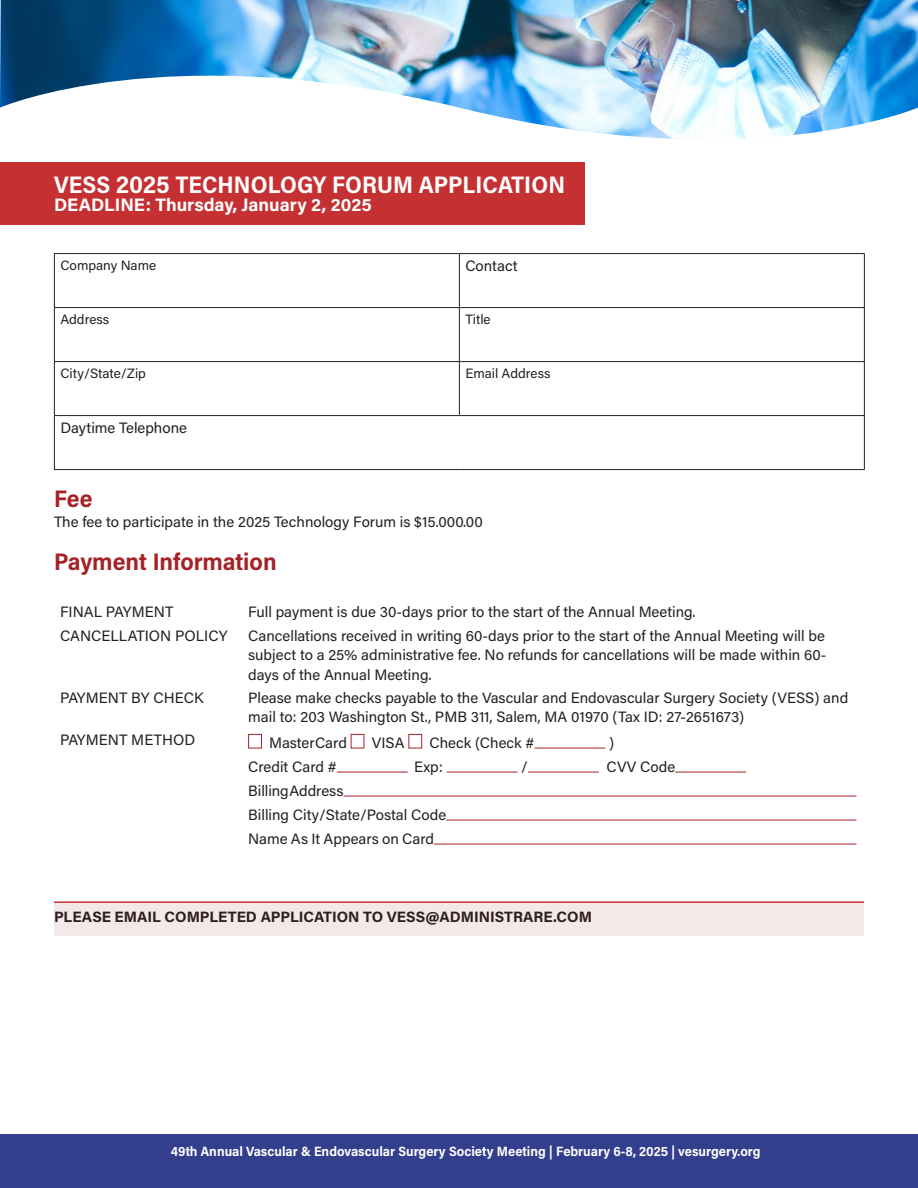
<style>
.page{position:relative;width:918px;height:1188px;background:#fff}
.page>*{position:absolute;margin:0;border:0;box-sizing:border-box;transform-origin:0 0}
.t1{font:700 24px "Acumin Pro Semi Cond";letter-spacing:.005em;color:#fff}
.t2{font:700 24px "Acumin Pro Semi Cond";color:#a42126}
.t3{font:700 18px "Acumin Pro";color:#fff}
.t4{font:15px/19.5px "Acumin Pro";color:#231f20}
.t5{font:700 15px "Acumin Pro";color:#231f20}
.t6{font:700 13.5px "Acumin Pro Semi Cond";color:#fff}
.t7{font:13.5px "Acumin Pro";color:#231f20}
</style>
<div class="page">
<div style="left:0;top:1134px;width:918px;height:54px;background:#333f8d"></div>
<img style="left:0;top:0;width:918px;height:139px">
<div style="left:0;top:162px;width:584px;height:63px;background:#c53033"></div>
<hr style="left:54px;top:901px;width:810px;height:2px;background:#c53033">
<hr style="left:54px;top:253px;width:405px;height:1px;background:#231f20">
<hr style="left:54px;top:254px;width:1px;height:53px;background:#231f20">
<hr style="left:459px;top:253px;width:406px;height:1px;background:#231f20">
<hr style="left:459px;top:254px;width:1px;height:53px;background:#231f20">
<hr style="left:864px;top:254px;width:1px;height:53px;background:#231f20">
<hr style="left:54px;top:307px;width:405px;height:1px;background:#231f20">
<hr style="left:54px;top:308px;width:1px;height:53px;background:#231f20">
<hr style="left:459px;top:307px;width:406px;height:1px;background:#231f20">
<hr style="left:459px;top:308px;width:1px;height:53px;background:#231f20">
<hr style="left:864px;top:308px;width:1px;height:53px;background:#231f20">
<hr style="left:54px;top:361px;width:405px;height:1px;background:#231f20">
<hr style="left:54px;top:362px;width:1px;height:53px;background:#231f20">
<hr style="left:459px;top:361px;width:406px;height:1px;background:#231f20">
<hr style="left:459px;top:362px;width:1px;height:53px;background:#231f20">
<hr style="left:864px;top:362px;width:1px;height:53px;background:#231f20">
<hr style="left:54px;top:415px;width:405px;height:1px;background:#231f20">
<hr style="left:54px;top:416px;width:1px;height:53px;background:#231f20">
<hr style="left:459px;top:415px;width:406px;height:1px;background:#231f20">
<hr style="left:864px;top:416px;width:1px;height:53px;background:#231f20">
<hr style="left:54px;top:469px;width:405px;height:1px;background:#231f20">
<hr style="left:459px;top:469px;width:406px;height:1px;background:#231f20">
<div style="left:248px;top:734px;width:14px;height:14px;border:1px solid #a42126"></div>
<div style="left:351px;top:734px;width:13px;height:14px;border:1px solid #a42126"></div>
<div style="left:408px;top:734px;width:14px;height:14px;border:1px solid #a42126"></div>
<hr style="left:534px;top:748px;width:71px;height:1px;background:#a42126">
<hr style="left:337px;top:772px;width:71px;height:1px;background:#a42126">
<hr style="left:447px;top:772px;width:70px;height:1px;background:#a42126">
<hr style="left:528px;top:772px;width:71px;height:1px;background:#a42126">
<hr style="left:675px;top:772px;width:71px;height:1px;background:#a42126">
<hr style="left:344px;top:796px;width:512px;height:1px;background:#a42126">
<hr style="left:446px;top:820px;width:410px;height:1px;background:#a42126">
<hr style="left:434px;top:844px;width:422px;height:1px;background:#a42126">
<div style="left:54px;top:903px;width:810px;height:32px;background:#f4e8e9"></div>
<p class="t1" style="left:54px;top:168px;width:513px">VESS 2025 TECHNOLOGY FORUM APPLICATION</p>
<p class="t3" style="left:54px;top:192px;width:319px">DEADLINE: Thursday, January 2, 2025</p>
<p class="t7" style="left:60px;top:255px;width:97px">Company Name</p>
<p class="t4" style="left:465px;top:255px;width:54px">Contact</p>
<p class="t7" style="left:60px;top:309px;width:51px">Address</p>
<p class="t7" style="left:465px;top:309px;width:27px">Title</p>
<p class="t7" style="left:60px;top:363px;width:87px">City/State/Zip</p>
<p class="t7" style="left:465px;top:363px;width:87px">Email Address</p>
<p class="t4" style="left:60px;top:417px;width:128px">Daytime Telephone</p>
<p class="t2" style="left:54px;top:482px;width:40px">Fee</p>
<p class="t4" style="left:54px;top:511px;width:430px">The fee to participate in the 2025 Technology Forum is $15.000.00</p>
<p class="t2" style="left:54px;top:545px;width:224px">Payment Information</p>
<p class="t4" style="left:248px;top:602px;width:449px">Full payment is due 30‐days prior to the start of the Annual Meeting.</p>
<p class="t4" style="left:60px;top:602px;width:115px">FINAL PAYMENT</p>
<p class="t4" style="left:60px;top:625px;width:169px">CANCELLATION POLICY</p>
<p class="t4" style="left:60px;top:687px;width:145px">PAYMENT BY CHECK</p>
<p class="t4" style="left:60px;top:729px;width:137px">PAYMENT METHOD</p>
<p class="t4" style="left:248px;top:625px;width:578px">Cancellations received in writing 60‐days prior to the start of the Annual Meeting will be</p>
<p class="t4" style="left:248px;top:644px;width:580px">subject to a 25% administrative fee. No refunds for cancellations will be made within 60‐ days of the Annual Meeting.</p>
<p class="t4" style="left:248px;top:687px;width:601px">Please make checks payable to the Vascular and Endovascular Surgery Society (VESS) and</p>
<p class="t4" style="left:248px;top:706px;width:497px">mail to: 203 Washington St., PMB 311, Salem, MA 01970 (Tax ID: 27‐2651673(</p>
<p class="t4" style="left:609px;top:733px;width:7px">(</p>
<p class="t4" style="left:269px;top:733px;width:79px">MasterCard</p>
<p class="t4" style="left:430px;top:733px;width:106px">Check (Check #</p>
<p class="t4" style="left:372px;top:733px;width:34px">VISA</p>
<p class="t4" style="left:248px;top:757px;width:90px">Credit Card #</p>
<p class="t4" style="left:248px;top:781px;width:97px">BillingAddress</p>
<p class="t4" style="left:248px;top:805px;width:200px">Billing City/State/Postal Code</p>
<p class="t4" style="left:248px;top:829px;width:187px">Name As It Appears on Card</p>
<p class="t4" style="left:414px;top:757px;width:30px">Exp:</p>
<p class="t4" style="left:521px;top:757px;width:8px">/</p>
<p class="t4" style="left:606px;top:757px;width:70px">CVV Code</p>
<p class="t5" style="left:54px;top:907px;width:540px">PLEASE EMAIL COMPLETED APPLICATION TO VESS@ADMINISTRARE.COM</p>
<p class="t6" style="left:171px;top:1141px;width:591px">49th Annual Vascular &amp; Endovascular Surgery Society Meeting | February 6-8, 2025 | vesurgery.org</p>
</div>
